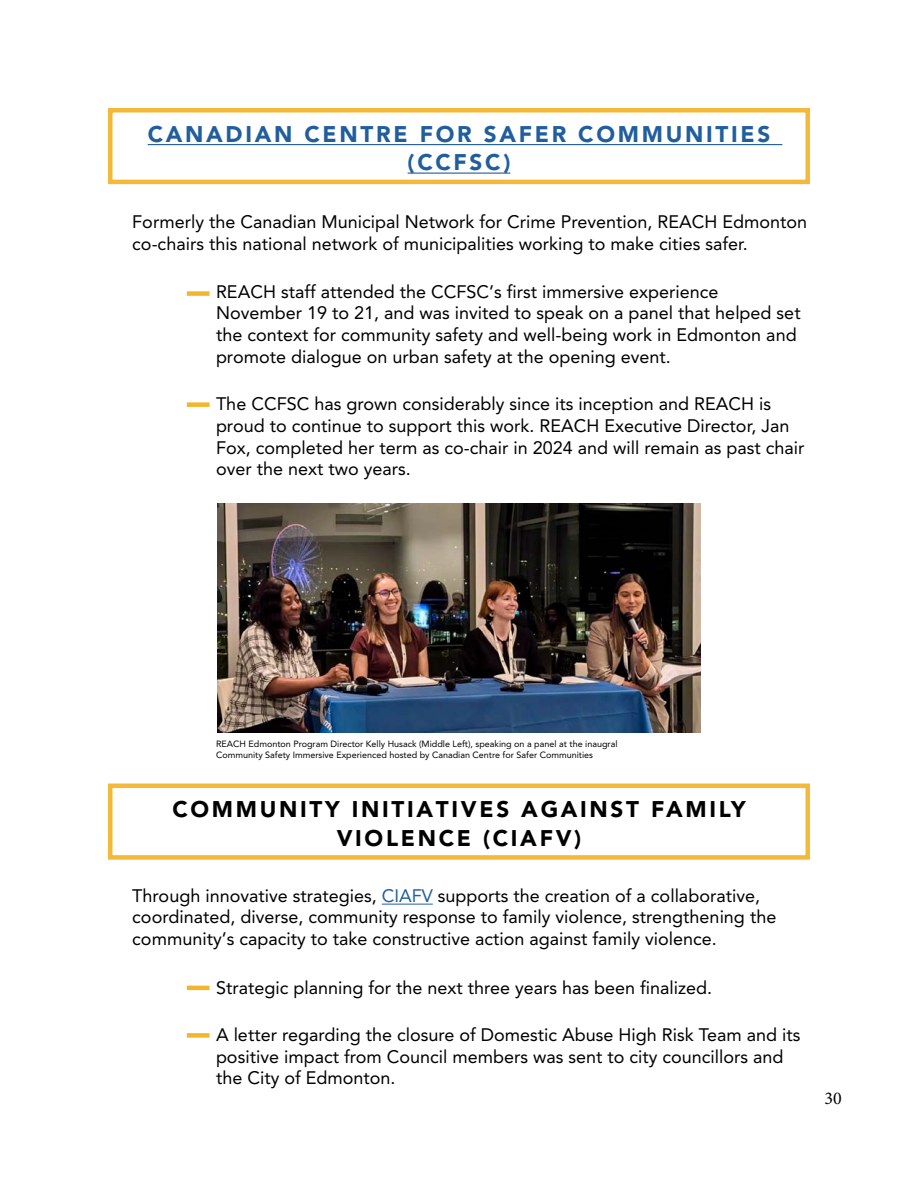
<style>
.page{position:relative;width:918px;height:1188px;background:#fff}
.page>*{position:absolute;margin:0;border:0;box-sizing:border-box;transform-origin:0 0}
.t1{font:900 22.5px/28.5px "Avenir";letter-spacing:.12em;color:#000;text-align:center}
.t2{font:900 22.5px/28.5px "Avenir";letter-spacing:.12em;color:#215e9e;text-align:center}
.t3{font:18px/21.6px "Avenir";color:#000}
.t4{font:18px "Minion Pro";color:#000}
.t5{font:9px/10.8px "Avenir";color:#000}
.s1{color:#215e9e}
</style>
<div class="page">
<hr style="left:382px;top:904px;width:51px;height:1px;background:#215e9e">
<div style="left:187px;top:291px;width:23px;height:5px;background:#f3b52e"></div>
<div style="left:187px;top:402px;width:23px;height:5px;background:#f3b52e"></div>
<hr style="left:187px;top:986px;width:23px;height:4px;background:#f3b52e">
<div style="left:187px;top:1033px;width:23px;height:5px;background:#f3b52e"></div>
<div style="left:108px;top:108px;width:702px;height:76px;border:4px solid #f4b938"></div>
<div style="left:108px;top:784px;width:702px;height:76px;border:4px solid #f4b938"></div>
<hr style="left:148px;top:144px;width:634px;height:1px;background:#215e9e">
<hr style="left:408px;top:173px;width:102px;height:1px;background:#215e9e">
<img style="left:217px;top:503px;width:484px;height:230px">
<p class="t2" style="left:148px;top:121px;width:624px">CANADIAN CENTRE FOR SAFER COMMUNITIES (CCFSC)</p>
<p class="t3" style="left:132px;top:212px;width:677px">Formerly the Canadian Municipal Network for Crime Prevention, REACH Edmonton co-chairs this national network of municipalities working to make cities safer.</p>
<p class="t3" style="left:216px;top:281px;width:586px">REACH staff attended the CCFSC’s first immersive experience November 19 to 21, and was invited to speak on a panel that helped set the context for community safety and well-being work in Edmonton and promote dialogue on urban safety at the opening event.</p>
<p class="t3" style="left:216px;top:394px;width:590px">The CCFSC has grown considerably since its inception and REACH is proud to continue to support this work. REACH Executive Director, Jan Fox, completed her term as co-chair in 2024 and will remain as past chair over the next two years.</p>
<p class="t5" style="left:216px;top:739px;width:403px">REACH Edmonton Program Director Kelly Husack (Middle Left), speaking on a panel at the inaugral<br>Community Safety Immersive Experienced hosted by Canadian Centre for Safer Communities</p>
<p class="t1" style="left:172px;top:796px;width:575px">COMMUNITY INITIATIVES AGAINST FAMILY<br>VIOLENCE (CIAFV)</p>
<p class="t3" style="left:132px;top:885px;width:646px">Through innovative strategies, <span class="s1">CIAFV</span> supports the creation of a collaborative, coordinated, diverse, community response to family violence, strengthening the community’s capacity to take constructive action against family violence.</p>
<p class="t3" style="left:216px;top:977px;width:498px">Strategic planning for the next three years has been finalized.</p>
<p class="t3" style="left:216px;top:1025px;width:586px">A letter regarding the closure of Domestic Abuse High Risk Team and its positive impact from Council members was sent to city councillors and the City of Edmonton.</p>
<p class="t4" style="left:825px;top:1086px;width:19px">30</p>
</div>
